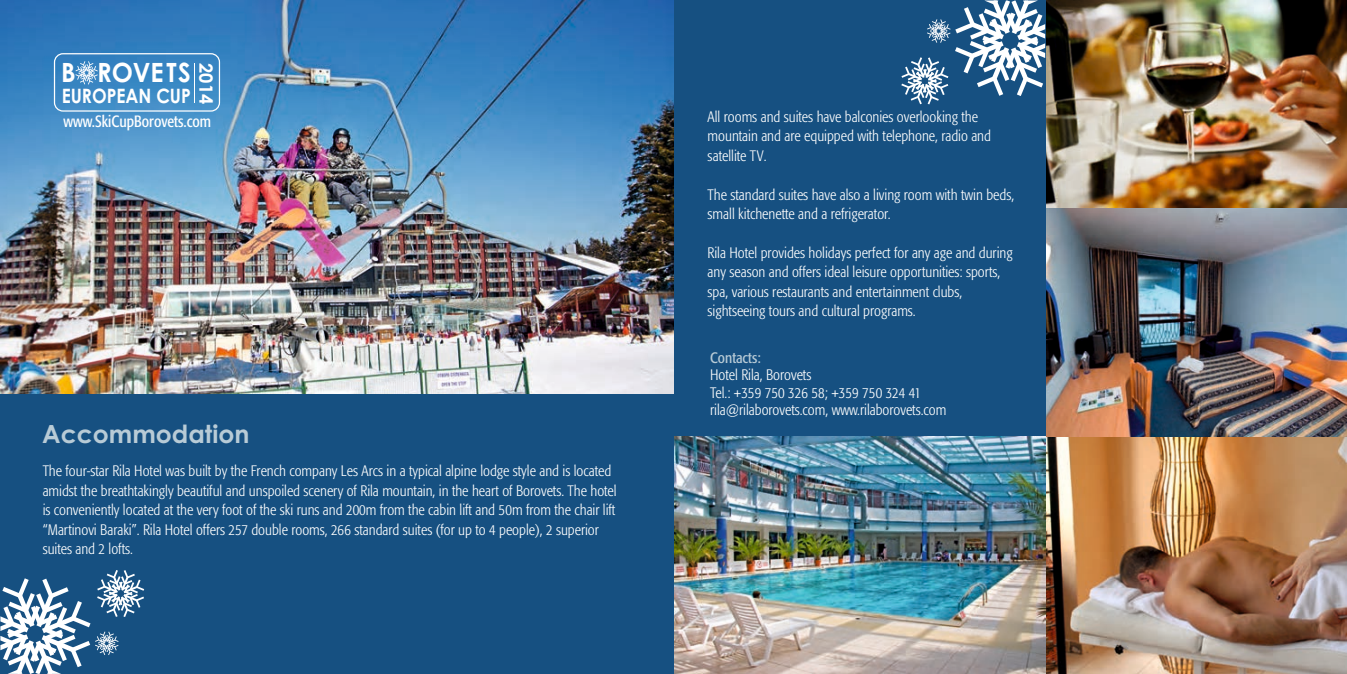
<style>
.page{position:relative;width:1347px;height:674px;background:#fff}
.page>*{position:absolute;margin:0;border:0;box-sizing:border-box;transform-origin:0 0}
.t1{font:700 26.5px "Century Gothic";color:#fff;scale:.95 1}
.t2{font:700 25px "Century Gothic";color:#b8cbd6}
.t3{font:700 19.88px "Century Gothic";color:#fff;scale:.88 1}
.t4{font:700 18.25px "Century Gothic";color:#fff}
.t5{font:700 16.12px "Formata Cond Cyr";color:#fff;scale:.95 1}
.t6{font:15px/19.4px "Formata Cond Cyr";color:#fff}
.t7{font:700 15px "Formata Cond Cyr";color:#b8cbd6}
</style>
<div class="page">
<img style="left:1045px;top:208px;width:301px;height:465px">
<img style="left:1045px;top:0;width:301px;height:208px">
<img style="left:0;top:0;width:674px;height:394px">
<div style="left:0;top:394px;width:674px;height:279px;background:#165081"></div>
<div style="left:674px;top:0;width:371px;height:440px;background:#165081"></div>
<img style="left:675px;top:436px;width:370px;height:237px">
<svg style="left:0;top:570px;width:144px;height:103px"></svg>
<svg style="left:901px;top:1px;width:144px;height:103px"></svg>
<div style="left:54px;top:53px;width:166px;height:59px;border:1px solid #fff;border-radius:8px"></div>
<hr style="left:194px;top:63px;width:1px;height:40px;background:#fff">
<svg style="left:75px;top:61px;width:23px;height:23px"></svg>
<h1 class="t1" style="left:61px;top:62px;width:138px">B ROVE TS</h1>
<h3 class="t3" style="left:62px;top:88px;width:148px">EUROPEAN CUP</h3>
<p class="t4" style="left:213px;top:63px;width:42px;rotate:90deg">2014</p>
<p class="t5" style="left:64px;top:115px;width:157px">www.SkiCupBorovets.com</p>
<h2 class="t2" style="left:42px;top:424px;width:209px">Accommodation</h2>
<p class="t6" style="left:43px;top:462px;width:575px">The four-star Rila Hotel was built by the French company Les Arcs in a typical alpine lodge style and is located amidst the breathtakingly beautiful and unspoiled scenery of Rila mountain, in the heart of Borovets. The hotel is conveniently located at the very foot of the ski runs and 200m from the cabin lift and 50m from the chair lift “Martinovi Baraki”. Rila Hotel offers 257 double rooms, 266 standard suites (for up to 4 people), 2 superior suites and 2 lofts.</p>
<p class="t6" style="left:707px;top:108px;width:285px">All rooms and suites have balconies overlooking the mountain and are equipped with telephone, radio and satellite TV.</p>
<p class="t6" style="left:707px;top:186px;width:308px">The standard suites have also a living room with twin beds, small kitchenette and a refrigerator.   </p>
<p class="t6" style="left:707px;top:244px;width:306px">Rila Hotel provides holidays perfect for any age and during any season and offers ideal leisure opportunities: sports, spa, various restaurants and entertainment clubs, sightseeing tours and cultural programs.</p>
<p class="t7" style="left:710px;top:351px;width:52px">Contacts:</p>
<p class="t6" style="left:710px;top:367px;width:238px;line-height:17.5px">Hotel Rila, Borovets<br>Tel.: +359 750 326 58; +359 750 324 41 rila@rilaborovets.com, www.rilaborovets.com</p>
</div>
